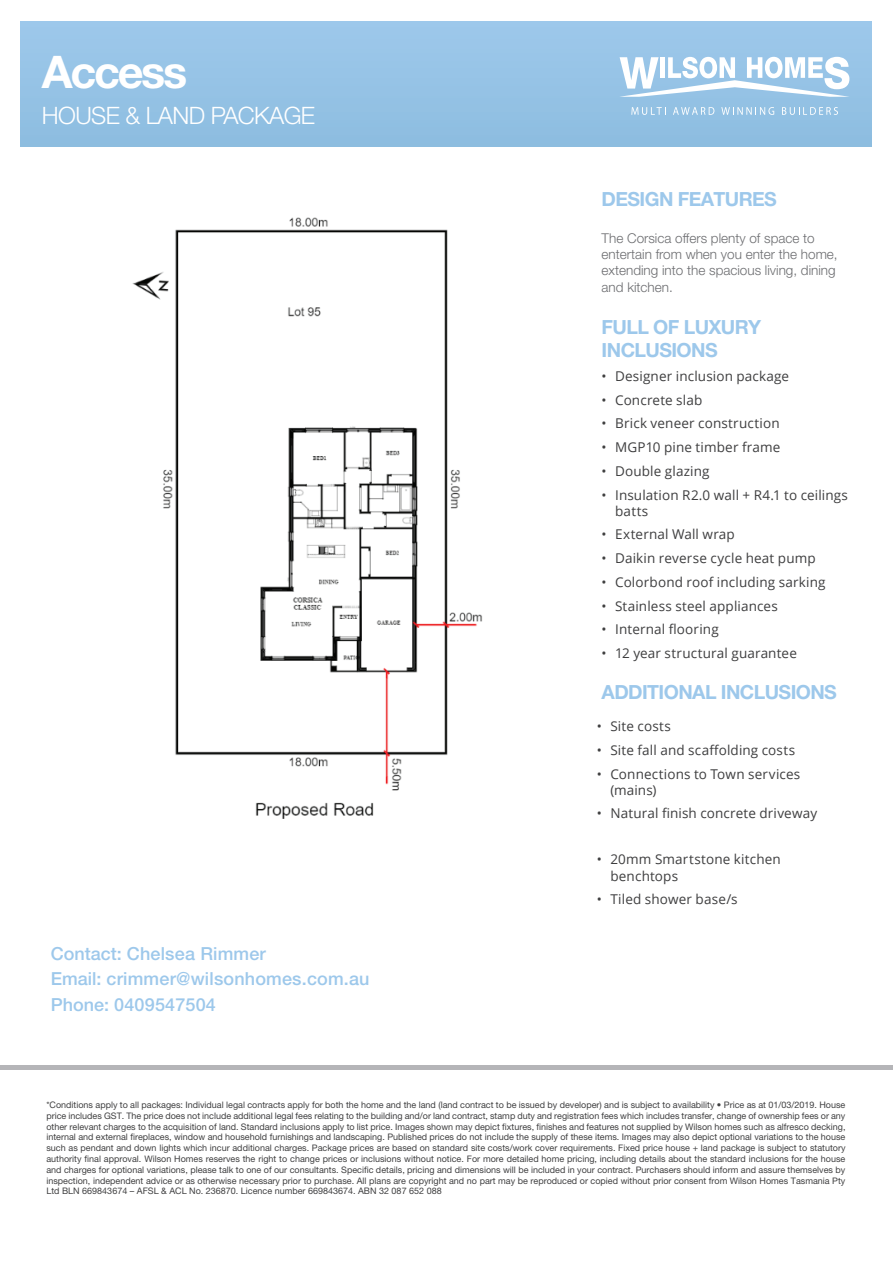
<style>
.page{position:relative;width:893px;height:1263px;background:#fff}
.page>*{position:absolute;margin:0;border:0;box-sizing:border-box;transform-origin:0 0}
.t1{font:700 45px "Helvetica Neue LT Pro";letter-spacing:-.05em;color:#fff}
.t2{font:300 24px "Helvetica Neue LT Pro";letter-spacing:-.025em;color:#fff}
.t3{font:700 19.5px/23.4px "Helvetica Neue LT Pro";letter-spacing:-.03em;color:#9dc8eb}
.t4{font:500 18px/25.5px "Helvetica Neue LT Pro";letter-spacing:.01em;color:#9dc8eb}
.t5{font:13.5px/16.2px "Open Sans";letter-spacing:.01em;color:#3e3e3f}
.t6{font:300 13.5px/16.2px "Helvetica Neue LT Pro";color:#6c6d70}
.t7{font:9px/10.8px "Helvetica Neue LT Pro";color:#404041;text-align:justify}
</style>
<div class="page">
<div style="left:21px;top:21px;width:850px;height:126px;background:#95c3e6"></div>
<div style="left:0;top:1065px;width:892px;height:5px;background:#b5b5b8"></div>
<svg style="left:631px;top:107px;width:35px;height:8px"></svg>
<svg style="left:673px;top:107px;width:41px;height:8px"></svg>
<svg style="left:721px;top:107px;width:53px;height:8px"></svg>
<svg style="left:782px;top:107px;width:56px;height:8px"></svg>
<svg style="left:619px;top:57px;width:231px;height:40px"></svg>
<img style="left:132px;top:217px;width:351px;height:602px">
<h1 class="t1" style="left:42px;top:44px;width:147px">Access</h1>
<h2 class="t2" style="left:42px;top:101px;width:275px">HOUSE &amp; LAND PACKAGE</h2>
<h3 class="t4" style="left:51px;top:940px;width:320px">Contact: Chelsea Rimmer<br>Email: crimmer@wilsonhomes.com.au<br>Phone: 0409547504</h3>
<h3 class="t3" style="left:602px;top:187px;width:177px">DESIGN FEATURES</h3>
<h3 class="t6" style="left:602px;top:230px;width:238px">The Corsica offers plenty of space to entertain from when you enter the home, extending into the spacious living, dining and kitchen.</h3>
<h3 class="t3" style="left:602px;top:315px;width:161px">FULL OF LUXURY<br>INCLUSIONS</h3>
<h3 class="t5" style="left:602px;top:368px;width:189px">• Designer inclusion package</h3>
<h3 class="t5" style="left:602px;top:391px;width:102px">• Concrete slab</h3>
<h3 class="t5" style="left:602px;top:415px;width:180px">• Brick veneer construction</h3>
<h3 class="t5" style="left:602px;top:439px;width:180px">• MGP10 pine timber frame</h3>
<h3 class="t5" style="left:602px;top:462px;width:109px">• Double glazing</h3>
<h3 class="t5" style="left:615px;top:486px;width:234px;text-indent:-14px">• Insulation R2.0 wall + R4.1 to ceilings batts</h3>
<h3 class="t5" style="left:602px;top:526px;width:135px">• External Wall wrap</h3>
<h3 class="t5" style="left:602px;top:550px;width:216px">• Daikin reverse cycle heat pump</h3>
<h3 class="t5" style="left:602px;top:573px;width:225px">• Colorbond roof including sarking</h3>
<h3 class="t5" style="left:602px;top:597px;width:178px">• Stainless steel appliances</h3>
<h3 class="t5" style="left:602px;top:621px;width:119px">• Internal flooring</h3>
<h3 class="t5" style="left:602px;top:645px;width:197px">• 12 year structural guarantee</h3>
<h3 class="t3" style="left:602px;top:679px;width:237px">ADDITIONAL INCLUSIONS</h3>
<h3 class="t5" style="left:597px;top:718px;width:75px">• Site costs</h3>
<h3 class="t5" style="left:597px;top:741px;width:200px">• Site fall and scaffolding costs</h3>
<h3 class="t5" style="left:610px;top:765px;width:191px;text-indent:-14px">• Connections to Town services (mains)</h3>
<h3 class="t5" style="left:597px;top:805px;width:222px">• Natural finish concrete driveway</h3>
<h3 class="t5" style="left:610px;top:851px;width:172px;text-indent:-14px">• 20mm Smartstone kitchen benchtops</h3>
<h3 class="t5" style="left:597px;top:891px;width:142px">• Tiled shower base/s</h3>
<p class="t7" style="left:46px;top:1099px;width:801px">*Conditions apply to all packages: Individual legal contracts apply for both the home and the land (land contract to be issued by developer) and is subject to availability • Price as at 01/03/2019. House price includes GST. The price does not include additional legal fees relating to the building and/or land contract, stamp duty and registration fees which includes transfer, change of ownership fees or any other relevant charges to the acquisition of land. Standard inclusions apply to list price. Images shown may depict fixtures, finishes and features not supplied by Wilson homes such as alfresco decking, internal and external fireplaces, window and household furnishings and landscaping. Published prices do not include the supply of these items. Images may also depict optional variations to the house such as pendant and down lights which incur additional charges. Package prices are based on standard site costs/work cover requirements. Fixed price house + land package is subject to statutory authority final approval. Wilson Homes reserves the right to change prices or inclusions without notice. For more detailed home pricing, including details about the standard inclusions for the house and charges for optional variations, please talk to one of our consultants. Specific details, pricing and dimensions will be included in your contract. Purchasers should inform and assure themselves by inspection, independent advice or as otherwise necessary prior to purchase. All plans are copyright and no part may be reproduced or copied without prior consent from Wilson Homes Tasmania Pty Ltd BLN 669843674 – AFSL &amp; ACL No. 236870. Licence number 669843674. ABN 32 087 652 088</p>
</div>
